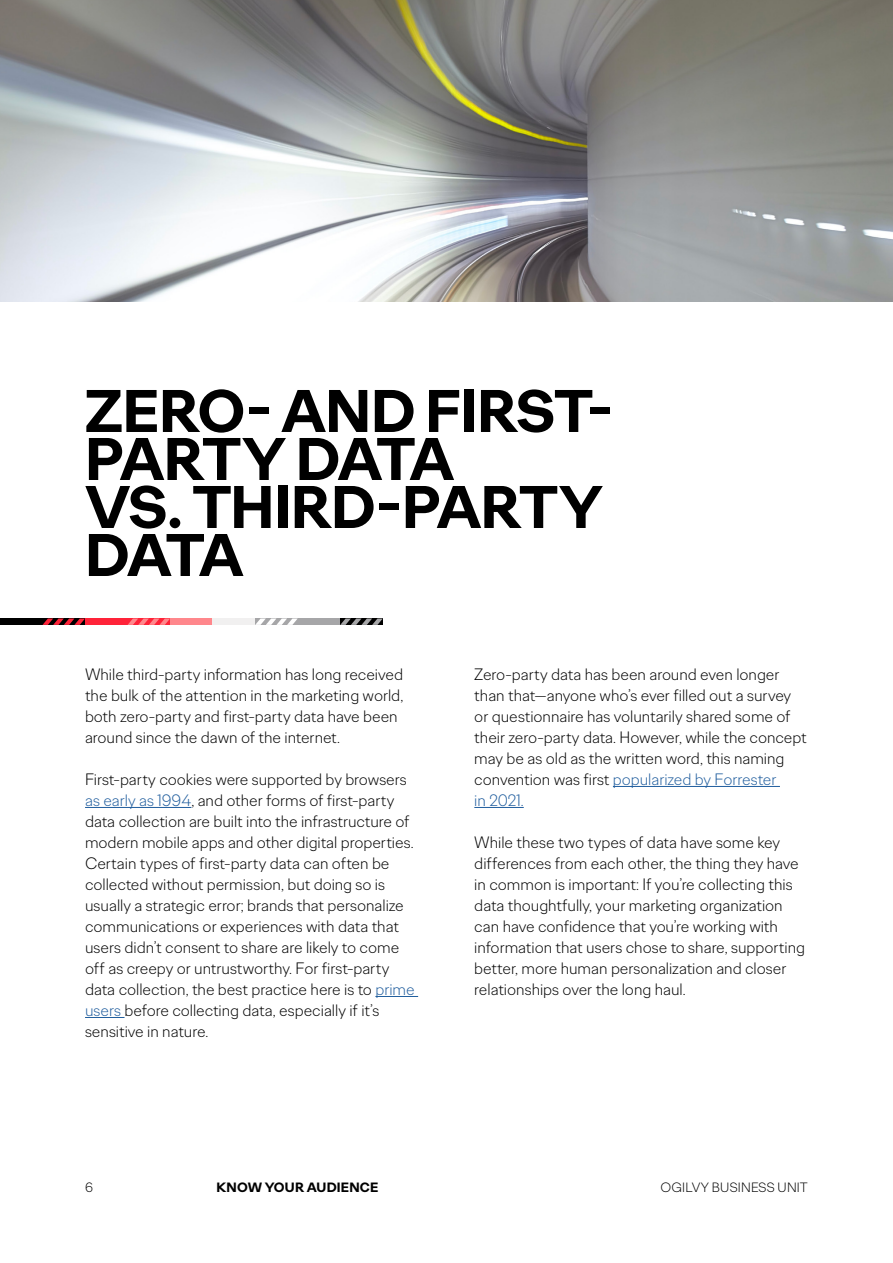
<style>
.page{position:relative;width:893px;height:1263px;background:#fff}
.page>*{position:absolute;margin:0;border:0;box-sizing:border-box;transform-origin:0 0}
.t1{font:700 60px/48px "Ogilvy Sans";letter-spacing:-.025em;color:#000}
.t2{font:300 16.5px/21px "Ogilvy Sans";letter-spacing:-.005em;color:#000}
.t3{font:300 13.5px "Ogilvy Sans";letter-spacing:.015em;color:#000}
.t4{font:700 13.5px "Ogilvy Sans";letter-spacing:.01em;color:#000}
.s1{color:#215e9e}
</style>
<div class="page">
<hr style="left:85px;top:807px;width:106px;height:1px;background:#215e9e">
<hr style="left:375px;top:996px;width:43px;height:1px;background:#215e9e">
<hr style="left:85px;top:1017px;width:40px;height:1px;background:#215e9e">
<hr style="left:613px;top:786px;width:167px;height:1px;background:#215e9e">
<hr style="left:474px;top:807px;width:50px;height:1px;background:#215e9e">
<div style="left:85px;top:618px;width:43px;height:7px;background:#ff2339"></div>
<div style="left:0;top:618px;width:43px;height:7px;background:#000"></div>
<div style="left:298px;top:618px;width:42px;height:7px;background:#a6a6a8"></div>
<div style="left:170px;top:618px;width:43px;height:7px;background:#ff878c"></div>
<div style="left:213px;top:618px;width:42px;height:7px;background:#f1f0f0"></div>
<svg style="left:128px;top:618px;width:42px;height:7px"></svg>
<svg style="left:43px;top:618px;width:42px;height:7px"></svg>
<svg style="left:340px;top:618px;width:43px;height:7px"></svg>
<svg style="left:255px;top:618px;width:43px;height:7px"></svg>
<img style="left:0;top:0;width:893px;height:302px">
<h1 class="t1" style="left:85px;top:387px;width:529px">ZERO- AND FIRST-<br>PARTY DATA<br>VS. THIRD-PARTY<br>DATA</h1>
<p class="t2" style="left:85px;top:663px;width:320px">While third-party information has long received the bulk of the attention in the marketing world, both zero-party and first-party data have been around since the dawn of the internet.</p>
<p class="t2" style="left:85px;top:768px;width:331px">First-party cookies were supported by browsers <span class="s1">as early as 1994</span>, and other forms of first-party data collection are built into the infrastructure of modern mobile apps and other digital properties.<br>Certain types of first-party data can often be collected without permission, but doing so is usually a strategic error; brands that personalize communications or experiences with data that users didn’t consent to share are likely to come off as creepy or untrustworthy. For first-party data collection, the best practice here is to <span class="s1">prime users</span> before collecting data, especially if it’s sensitive in nature.</p>
<p class="t2" style="left:474px;top:663px;width:334px">Zero-party data has been around even longer than that—anyone who’s ever filled out a survey or questionnaire has voluntarily shared some of their zero-party data. However, while the concept may be as old as the written word, this naming convention was first <span class="s1">popularized by Forrester<br>in 2021.</span></p>
<p class="t2" style="left:474px;top:831px;width:332px">While these two types of data have some key differences from each other, the thing they have in common is important: If you’re collecting this data thoughtfully, your marketing organization can have confidence that you’re working with information that users chose to share, supporting better, more human personalization and closer relationships over the long haul.</p>
<p class="t3" style="left:85px;top:1179px;width:9px">6</p>
<p class="t4" style="left:217px;top:1179px;width:163px">KNOW YOUR AUDIENCE</p>
<p class="t3" style="left:661px;top:1179px;width:149px">OGILVY BUSINESS UNIT</p>
</div>
